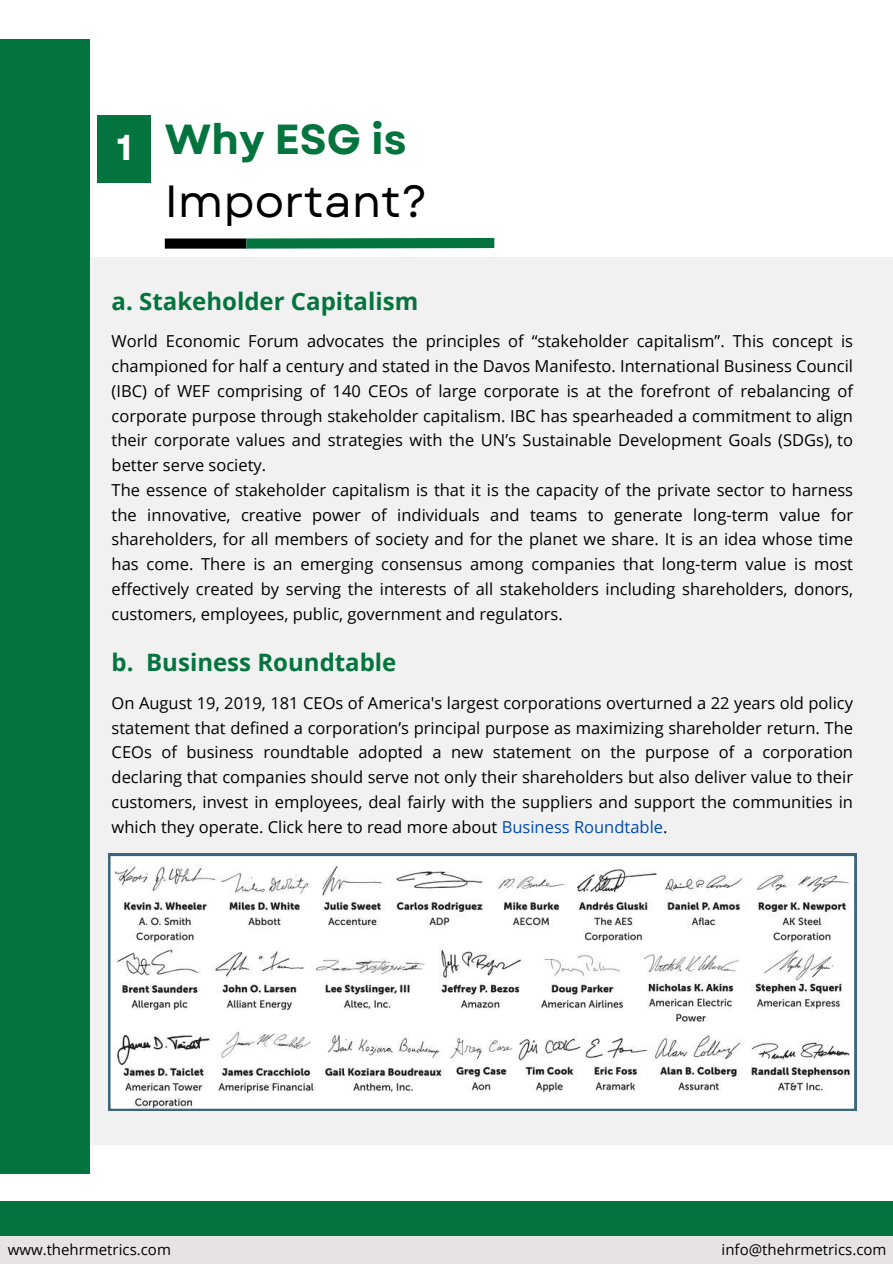
<style>
.page{position:relative;width:893px;height:1264px;background:#fff}
.page>*{position:absolute;margin:0;border:0;box-sizing:border-box;transform-origin:0 0}
.t1{font:45px "Garet";color:#000}
.t2{font:700 42px "Garet";color:#04743e}
.t3{font:700 24px "Open Sans";color:#04743e}
.t4{font:16.5px/24.8px "Open Sans";color:#000}
.t5{font:15px "Open Sans";color:#000}
.s1{color:#004aad}
</style>
<div class="page">
<div style="left:0;top:258px;width:892px;height:887px;background:#f1f1f1"></div>
<div style="left:165px;top:238px;width:81px;height:11px;background:#000"></div>
<svg style="left:236px;top:237px;width:259px;height:12px;background:#2b865a"></svg>
<div style="left:98px;top:115px;width:53px;height:67px;background:#04743e"></div>
<div style="left:0;top:1201px;width:892px;height:35px;background:#04743e"></div>
<div style="left:0;top:1236px;width:892px;height:27px;background:#e8e3e3"></div>
<div style="left:0;top:40px;width:89px;height:1134px;background:#04743e"></div>
<svg style="left:108px;top:853px;width:748px;height:257px"></svg>
<h2 class="t2" style="left:117px;top:109px;width:291px"><sub>1</sub> Why ESG is</h2>
<h1 class="t1" style="left:165px;top:169px;width:264px">Important?</h1>
<h3 class="t3" style="left:112px;top:284px;width:308px">a. Stakeholder Capitalism</h3>
<p class="t4" style="left:112px;top:328px;width:743px">World Economic Forum advocates the principles of “stakeholder capitalism”. This concept is championed for half a century and stated in the Davos Manifesto. International Business Council (IBC) of WEF comprising of 140 CEOs of large corporate is at the forefront of rebalancing of corporate purpose through stakeholder capitalism. IBC has spearheaded a commitment to align their corporate values and strategies with the UN’s Sustainable Development Goals (SDGs), to better serve society.<br>The essence of stakeholder capitalism is that it is the capacity of the private sector to harness the innovative, creative power of individuals and teams to generate long-term value for shareholders, for all members of society and for the planet we share. It is an idea whose time has come. There is an emerging consensus among companies that long-term value is most effectively created by serving the interests of all stakeholders including shareholders, donors, customers, employees, public, government and regulators.</p>
<h3 class="t3" style="left:112px;top:645px;width:286px">b. Business Roundtable</h3>
<p class="t4" style="left:112px;top:690px;width:743px;text-align:justify">On August 19, 2019, 181 CEOs of America's largest corporations overturned a 22 years old policy statement that defined a corporation’s principal purpose as maximizing shareholder return. The CEOs of business roundtable adopted a new statement on the purpose of a corporation declaring that companies should serve not only their shareholders but also deliver value to their customers, invest in employees, deal fairly with the suppliers and support the communities in which they operate. Click here to read more about <span class="s1">Business Roundtable</span>.</p>
<p class="t5" style="left:8px;top:1239px;width:165px">www.thehrmetrics.com</p>
<p class="t5" style="left:721px;top:1239px;width:166px">info@thehrmetrics.com</p>
</div>
